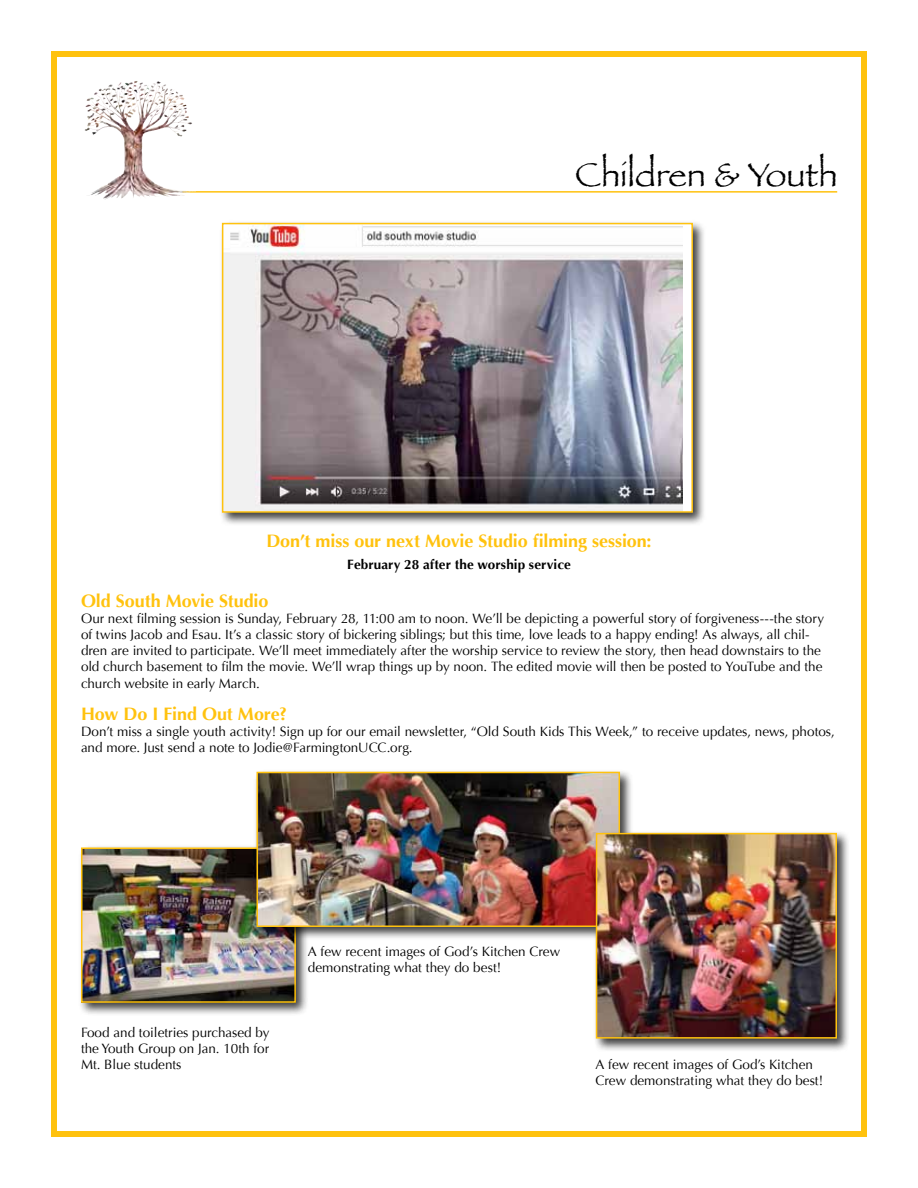
<style>
.page{position:relative;width:918px;height:1188px;background:#fff}
.page>*{position:absolute;margin:0;border:0;box-sizing:border-box;transform-origin:0 0}
.t1{font:34.5px "Papyrus";color:#000}
.t2{font:700 18px "Optima";letter-spacing:-.005em;color:#ffc20e}
.t3{font:13.5px/16.2px "Optima";color:#000}
.t4{font:700 13.5px "Optima";letter-spacing:.005em;color:#000}
</style>
<div class="page">
<div style="left:51px;top:51px;width:816px;height:1086px;border:6px solid #ffc20e"></div>
<hr style="left:183px;top:191px;width:654px;height:2px;background:#ffc20e">
<div style="left:78px;top:845px;width:231px;height:171px;background:#000;opacity:.75"></div>
<img style="left:80px;top:847px;width:217px;height:157px">
<div style="left:219px;top:220px;width:488px;height:306px;background:#000;opacity:.75"></div>
<img style="left:221px;top:222px;width:473px;height:291px">
<div style="left:254px;top:769px;width:380px;height:171px;background:#000;opacity:.75"></div>
<img style="left:256px;top:771px;width:365px;height:157px">
<div style="left:593px;top:830px;width:257px;height:222px;background:#000;opacity:.75"></div>
<img style="left:595px;top:832px;width:243px;height:207px">
<img style="left:117px;top:81px;width:18px;height:21px">
<p class="t1" style="left:575px;top:154px;width:264px">Children &amp; Youth</p>
<p class="t2" style="left:266px;top:531px;width:387px">Don’t miss our next Movie Studio filming session:</p>
<p class="t4" style="left:347px;top:556px;width:225px">February 28 after the worship service</p>
<p class="t2" style="left:81px;top:590px;width:189px">Old South Movie Studio</p>
<p class="t3" style="left:81px;top:610px;width:745px">Our next filming session is Sunday, February 28, 11:00 am to noon. We’ll be depicting a powerful story of forgiveness---the story of twins Jacob and Esau. It’s a classic story of bickering siblings; but this time, love leads to a happy ending! As always, all chil&shy;dren are invited to participate. We’ll meet immediately after the worship service to review the story, then head downstairs to the old church basement to film the movie. We’ll wrap things up by noon. The edited movie will then be posted to YouTube and the church website in early March.</p>
<p class="t2" style="left:81px;top:703px;width:208px">How Do I Find Out More?</p>
<p class="t3" style="left:81px;top:724px;width:755px">Don’t miss a single youth activity! Sign up for our email newsletter, “Old South Kids This Week,” to receive updates, news, photos, and more. Just send a note to Jodie@FarmingtonUCC.org.</p>
<p class="t3" style="left:81px;top:1024px;width:190px;text-align:justify">Food and toiletries purchased by the Youth Group on Jan. 10th for Mt. Blue students</p>
<p class="t3" style="left:308px;top:943px;width:254px">A few recent images of God’s Kitchen Crew demonstrating what they do best!</p>
<p class="t3" style="left:595px;top:1057px;width:229px">A few recent images of God’s Kitchen<br>Crew demonstrating what they do best!</p>
</div>
